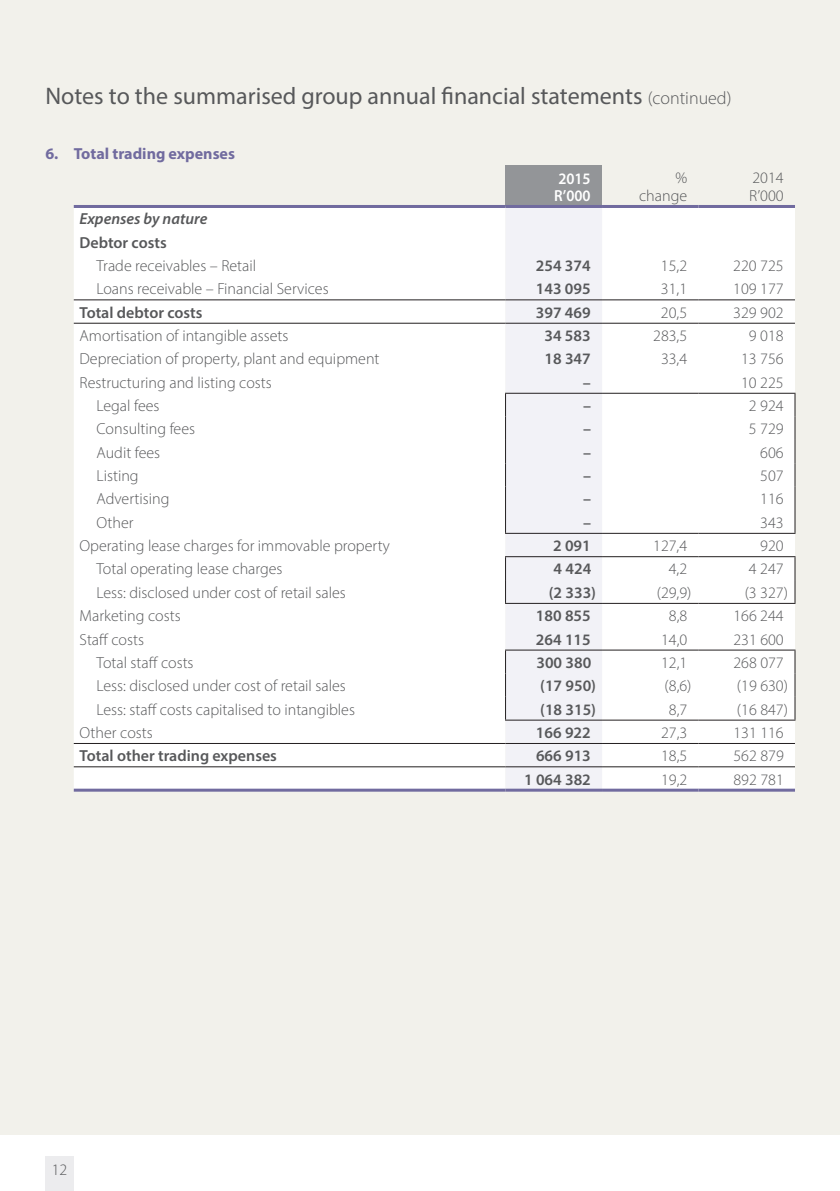
<style>
.page{position:relative;width:840px;height:1191px;background:#fff}
.page>*{position:absolute;margin:0;border:0;box-sizing:border-box;transform-origin:0 0}
.t1{font:24px "Myriad Pro";color:#57585a}
.t2{font:300 16px/18px "Myriad Pro";color:#57585a;text-align:right}
.t3{font:600 16px "Myriad Pro";color:#57585a}
.t4{font:700 16px "Myriad Pro";color:#716b9f}
.t5{font:italic 600 16px "Myriad Pro";color:#57585a}
.t6{font:600 16px/16.4px "Myriad Pro";color:#fff;scale:.94 1}
.s1{font-weight:300;font-size:18px}
</style>
<div class="page">
<div style="left:45px;top:1157px;width:29px;height:34px;background:#ececee"></div>
<div style="left:0;top:0;width:839px;height:1134px;background:#f2f1eb"></div>
<div style="left:505px;top:165px;width:96px;height:41px;background:#939598"></div>
<div style="left:74px;top:208px;width:720px;height:580px;background:#fff"></div>
<div style="left:505px;top:208px;width:96px;height:580px;background:#f2f2f7"></div>
<hr style="left:504px;top:393px;width:97px;height:1px;background:#231f20">
<hr style="left:601px;top:393px;width:97px;height:1px;background:#231f20">
<hr style="left:698px;top:393px;width:97px;height:1px;background:#231f20">
<svg style="left:504px;top:394px;width:1px;height:139px"></svg>
<svg style="left:794px;top:394px;width:1px;height:139px"></svg>
<hr style="left:504px;top:533px;width:97px;height:1px;background:#231f20">
<hr style="left:601px;top:533px;width:97px;height:1px;background:#231f20">
<hr style="left:698px;top:533px;width:97px;height:1px;background:#231f20">
<hr style="left:504px;top:556px;width:97px;height:1px;background:#231f20">
<hr style="left:601px;top:556px;width:97px;height:1px;background:#231f20">
<hr style="left:698px;top:556px;width:97px;height:1px;background:#231f20">
<svg style="left:504px;top:557px;width:1px;height:46px"></svg>
<svg style="left:794px;top:557px;width:1px;height:46px"></svg>
<hr style="left:504px;top:603px;width:97px;height:1px;background:#231f20">
<hr style="left:601px;top:603px;width:97px;height:1px;background:#231f20">
<hr style="left:698px;top:603px;width:97px;height:1px;background:#231f20">
<hr style="left:504px;top:649px;width:97px;height:1px;background:#231f20">
<hr style="left:601px;top:649px;width:97px;height:1px;background:#231f20">
<hr style="left:698px;top:649px;width:97px;height:1px;background:#231f20">
<svg style="left:504px;top:650px;width:1px;height:69px"></svg>
<svg style="left:794px;top:650px;width:1px;height:69px"></svg>
<hr style="left:504px;top:719px;width:97px;height:1px;background:#231f20">
<hr style="left:601px;top:719px;width:97px;height:1px;background:#231f20">
<hr style="left:698px;top:719px;width:97px;height:1px;background:#231f20">
<hr style="left:74px;top:743px;width:431px;height:1px;background:#231f20">
<hr style="left:505px;top:743px;width:96px;height:1px;background:#231f20">
<hr style="left:601px;top:743px;width:97px;height:1px;background:#231f20">
<hr style="left:698px;top:743px;width:96px;height:1px;background:#231f20">
<hr style="left:74px;top:766px;width:431px;height:1px;background:#231f20">
<hr style="left:505px;top:766px;width:96px;height:1px;background:#231f20">
<hr style="left:601px;top:766px;width:97px;height:1px;background:#231f20">
<hr style="left:698px;top:766px;width:96px;height:1px;background:#231f20">
<hr style="left:74px;top:205px;width:431px;height:3px;background:#716b9f">
<hr style="left:505px;top:205px;width:96px;height:3px;background:#716b9f">
<hr style="left:601px;top:205px;width:97px;height:3px;background:#716b9f">
<hr style="left:698px;top:205px;width:96px;height:3px;background:#716b9f">
<hr style="left:74px;top:788px;width:431px;height:3px;background:#716b9f">
<hr style="left:505px;top:788px;width:96px;height:3px;background:#716b9f">
<hr style="left:601px;top:788px;width:97px;height:3px;background:#716b9f">
<hr style="left:698px;top:788px;width:96px;height:3px;background:#716b9f">
<hr style="left:74px;top:299px;width:431px;height:1px;background:#231f20">
<hr style="left:505px;top:299px;width:96px;height:1px;background:#231f20">
<hr style="left:601px;top:299px;width:97px;height:1px;background:#231f20">
<hr style="left:698px;top:299px;width:96px;height:1px;background:#231f20">
<hr style="left:74px;top:323px;width:431px;height:1px;background:#231f20">
<hr style="left:505px;top:323px;width:96px;height:1px;background:#231f20">
<hr style="left:601px;top:323px;width:97px;height:1px;background:#231f20">
<hr style="left:698px;top:323px;width:96px;height:1px;background:#231f20">
<h1 class="t1" style="left:45px;top:82px;width:687px">Notes to the summarised group annual financial statements <span class="s1">(continued)</span></h1>
<p class="t4" style="left:45px;top:144px;width:191px">6. Total trading expenses</p>
<p class="t6" style="left:554px;top:170px;width:40px">2015<br>R’000</p>
<p class="t2" style="left:638px;top:168px;width:50px">% change</p>
<p class="t2" style="left:748px;top:168px;width:36px;text-align:left">2014<br>R’000</p>
<p class="t5" style="left:79px;top:209px;width:129px">Expenses by nature</p>
<p class="t3" style="left:79px;top:232px;width:89px">Debtor costs</p>
<p class="t2" style="left:96px;top:256px;width:161px">Trade receivables – Retail</p>
<p class="t3" style="left:535px;top:255px;width:56px">254 374</p>
<p class="t2" style="left:660px;top:256px;width:28px">15,2</p>
<p class="t2" style="left:732px;top:256px;width:52px">220 725</p>
<p class="t2" style="left:96px;top:280px;width:233px">Loans receivable – Financial Services</p>
<p class="t3" style="left:535px;top:279px;width:56px">143 095</p>
<p class="t2" style="left:660px;top:280px;width:28px">31,1</p>
<p class="t2" style="left:732px;top:280px;width:52px">109 177</p>
<p class="t3" style="left:79px;top:302px;width:124px">Total debtor costs</p>
<p class="t3" style="left:535px;top:302px;width:56px">397 469</p>
<p class="t2" style="left:660px;top:303px;width:28px">20,5</p>
<p class="t2" style="left:732px;top:303px;width:52px">329 902</p>
<p class="t2" style="left:79px;top:326px;width:210px">Amortisation of intangible assets</p>
<p class="t3" style="left:544px;top:325px;width:48px">34 583</p>
<p class="t2" style="left:652px;top:326px;width:36px">283,5</p>
<p class="t2" style="left:748px;top:326px;width:36px">9 018</p>
<p class="t2" style="left:79px;top:350px;width:301px">Depreciation of property, plant and equipment</p>
<p class="t3" style="left:544px;top:349px;width:48px">18 347</p>
<p class="t2" style="left:660px;top:350px;width:28px">33,4</p>
<p class="t2" style="left:740px;top:350px;width:44px">13 756</p>
<p class="t2" style="left:79px;top:373px;width:194px">Restructuring and listing costs</p>
<p class="t3" style="left:582px;top:372px;width:9px">–</p>
<p class="t2" style="left:740px;top:373px;width:44px">10 225</p>
<p class="t2" style="left:96px;top:396px;width:64px">Legal fees</p>
<p class="t3" style="left:583px;top:395px;width:9px">–</p>
<p class="t2" style="left:748px;top:396px;width:36px">2 924</p>
<p class="t2" style="left:96px;top:420px;width:100px">Consulting fees</p>
<p class="t3" style="left:583px;top:419px;width:9px">–</p>
<p class="t2" style="left:748px;top:420px;width:36px">5 729</p>
<p class="t2" style="left:96px;top:443px;width:65px">Audit fees</p>
<p class="t3" style="left:583px;top:442px;width:9px">–</p>
<p class="t2" style="left:759px;top:443px;width:25px">606</p>
<p class="t2" style="left:96px;top:466px;width:44px">Listing</p>
<p class="t3" style="left:583px;top:465px;width:9px">–</p>
<p class="t2" style="left:759px;top:466px;width:25px">507</p>
<p class="t2" style="left:96px;top:490px;width:74px">Advertising</p>
<p class="t3" style="left:583px;top:489px;width:9px">–</p>
<p class="t2" style="left:759px;top:490px;width:25px">116</p>
<p class="t2" style="left:96px;top:513px;width:39px">Other</p>
<p class="t3" style="left:583px;top:512px;width:9px">–</p>
<p class="t2" style="left:759px;top:513px;width:25px">343</p>
<p class="t2" style="left:79px;top:536px;width:311px">Operating lease charges for immovable property</p>
<p class="t3" style="left:552px;top:535px;width:39px">2 091</p>
<p class="t2" style="left:652px;top:536px;width:36px">127,4</p>
<p class="t2" style="left:759px;top:536px;width:25px">920</p>
<p class="t2" style="left:96px;top:560px;width:187px">Total operating lease charges</p>
<p class="t3" style="left:553px;top:559px;width:39px">4 424</p>
<p class="t2" style="left:668px;top:560px;width:20px">4,2</p>
<p class="t2" style="left:748px;top:560px;width:36px">4 247</p>
<p class="t2" style="left:96px;top:583px;width:251px">Less: disclosed under cost of retail sales</p>
<p class="t3" style="left:548px;top:582px;width:49px">(2 333)</p>
<p class="t2" style="left:656px;top:583px;width:36px">(29,9)</p>
<p class="t2" style="left:744px;top:583px;width:45px">(3 327)</p>
<p class="t2" style="left:79px;top:606px;width:102px">Marketing costs</p>
<p class="t3" style="left:535px;top:605px;width:56px">180 855</p>
<p class="t2" style="left:668px;top:606px;width:20px">8,8</p>
<p class="t2" style="left:733px;top:606px;width:52px">166 244</p>
<p class="t2" style="left:79px;top:630px;width:66px">Staff costs</p>
<p class="t3" style="left:535px;top:629px;width:56px">264 115</p>
<p class="t2" style="left:660px;top:630px;width:28px">14,0</p>
<p class="t2" style="left:733px;top:630px;width:52px">231 600</p>
<p class="t2" style="left:97px;top:653px;width:98px">Total staff costs</p>
<p class="t3" style="left:536px;top:652px;width:56px">300 380</p>
<p class="t2" style="left:660px;top:653px;width:28px">12,1</p>
<p class="t2" style="left:733px;top:653px;width:52px">268 077</p>
<p class="t2" style="left:97px;top:676px;width:251px">Less: disclosed under cost of retail sales</p>
<p class="t3" style="left:540px;top:675px;width:57px">(17 950)</p>
<p class="t2" style="left:664px;top:676px;width:28px">(8,6)</p>
<p class="t2" style="left:736px;top:676px;width:53px">(19 630)</p>
<p class="t2" style="left:97px;top:700px;width:260px">Less: staff costs capitalised to intangibles</p>
<p class="t3" style="left:540px;top:699px;width:57px">(18 315)</p>
<p class="t2" style="left:668px;top:700px;width:20px">8,7</p>
<p class="t2" style="left:736px;top:700px;width:53px">(16 847)</p>
<p class="t2" style="left:80px;top:723px;width:75px">Other costs</p>
<p class="t3" style="left:535px;top:722px;width:56px">166 922</p>
<p class="t2" style="left:660px;top:723px;width:28px">27,3</p>
<p class="t2" style="left:733px;top:723px;width:52px">131 116</p>
<p class="t3" style="left:80px;top:745px;width:199px">Total other trading expenses</p>
<p class="t3" style="left:535px;top:745px;width:56px">666 913</p>
<p class="t2" style="left:660px;top:747px;width:28px">18,5</p>
<p class="t2" style="left:733px;top:747px;width:52px">562 879</p>
<p class="t3" style="left:524px;top:769px;width:68px">1 064 382</p>
<p class="t2" style="left:660px;top:770px;width:28px">19,2</p>
<p class="t2" style="left:733px;top:770px;width:52px">892 781</p>
<p class="t2" style="left:52px;top:1160px;width:17px">12</p>
</div>
